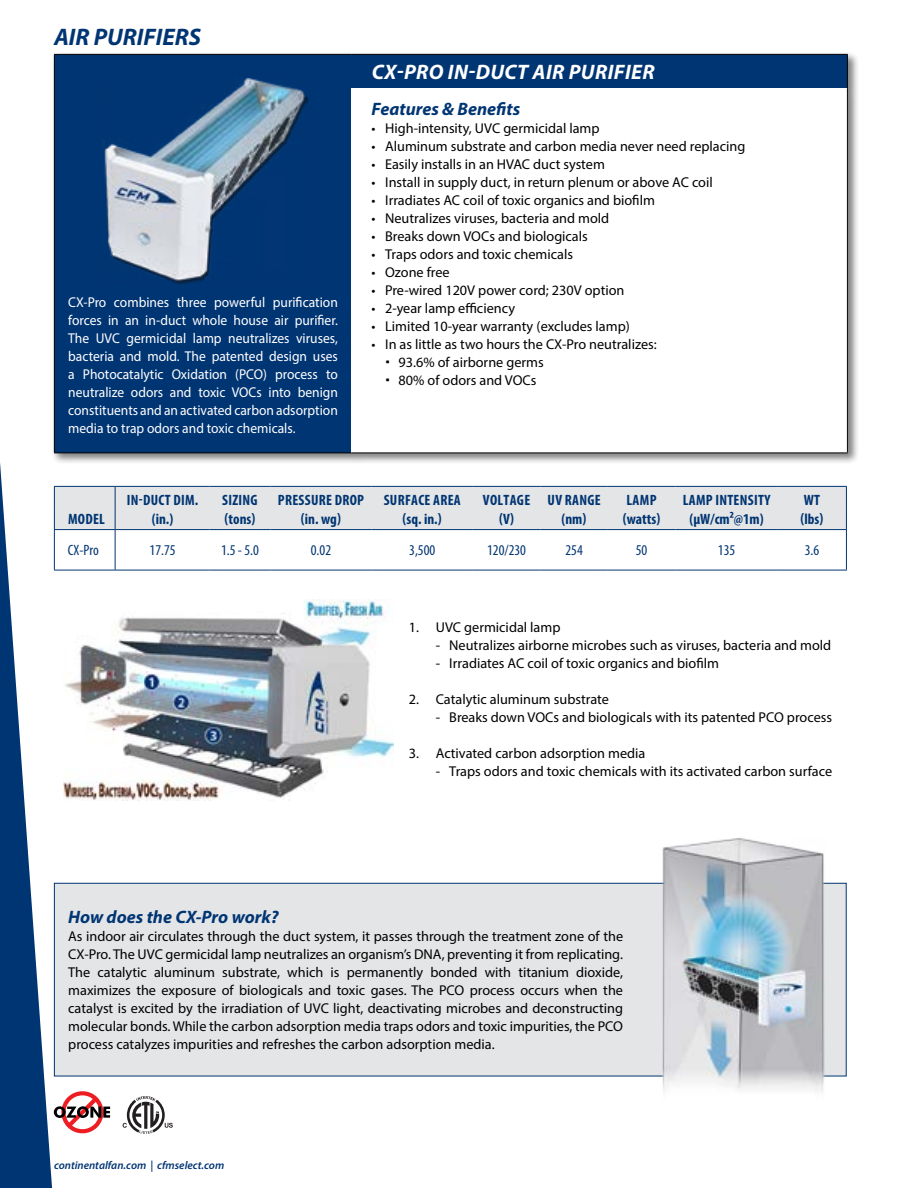
<style>
.page{position:relative;width:918px;height:1188px;background:#fff}
.page>*{position:absolute;margin:0;border:0;box-sizing:border-box;transform-origin:0 0}
.t1{font:italic 700 24px "Myriad Pro";color:#003573}
.t2{font:italic 700 21px "Myriad Pro";letter-spacing:.02em;color:#fff}
.t3{font:italic 700 18px "Myriad Pro";color:#003573}
.t4{font:700 condensed 15px "Myriad Pro";letter-spacing:.02em;color:#003573}
.t5{font:condensed 15px "Myriad Pro";color:#003573}
.t6{font:14.25px/18px "Myriad Pro";color:#000}
.t7{font:14.25px/18px "Myriad Pro";color:#fff;text-align:justify;scale:.95 1}
.t8{font:italic 600 11.25px "Myriad Pro";color:#003573}
</style>
<div class="page">
<svg style="left:0;top:463px;width:54px;height:725px;fill:#003573"></svg>
<div style="left:52px;top:52px;width:807px;height:412px;background:#000;opacity:.5"></div>
<div style="left:55px;top:55px;width:792px;height:398px;background:#003573"></div>
<div style="left:351px;top:88px;width:496px;height:365px;background:#fff"></div>
<hr style="left:54px;top:54px;width:297px;height:1px;background:#000">
<hr style="left:54px;top:55px;width:1px;height:33px;background:#000">
<hr style="left:54px;top:88px;width:1px;height:365px;background:#000">
<hr style="left:54px;top:453px;width:297px;height:1px;background:#000">
<hr style="left:351px;top:54px;width:497px;height:1px;background:#000">
<hr style="left:847px;top:55px;width:1px;height:33px;background:#000">
<hr style="left:847px;top:88px;width:1px;height:365px;background:#000">
<hr style="left:351px;top:453px;width:497px;height:1px;background:#000">
<svg style="left:123px;top:1096px;width:50px;height:38px"></svg>
<img style="left:103px;top:78px;width:205px;height:205px">
<svg style="left:54px;top:1091px;width:56px;height:42px"></svg>
<img style="left:64px;top:600px;width:330px;height:201px">
<hr style="left:115px;top:570px;width:95px;height:1px;background:#003573">
<hr style="left:210px;top:570px;width:60px;height:1px;background:#003573">
<hr style="left:270px;top:570px;width:102px;height:1px;background:#003573">
<hr style="left:372px;top:570px;width:101px;height:1px;background:#003573">
<hr style="left:473px;top:570px;width:67px;height:1px;background:#003573">
<hr style="left:540px;top:570px;width:68px;height:1px;background:#003573">
<hr style="left:608px;top:570px;width:67px;height:1px;background:#003573">
<hr style="left:675px;top:570px;width:103px;height:1px;background:#003573">
<hr style="left:778px;top:570px;width:69px;height:1px;background:#003573">
<svg style="left:54px;top:486px;width:793px;height:84px"></svg>
<hr style="left:54px;top:530px;width:1px;height:40px;background:#003573">
<hr style="left:115px;top:530px;width:1px;height:40px;background:#003573">
<hr style="left:54px;top:570px;width:61px;height:1px;background:#003573">
<div style="left:54px;top:883px;width:792px;height:193px;background:#e4e5e6"></div>
<div style="left:54px;top:883px;width:793px;height:193px;border:1px solid #003573"></div>
<img style="left:659px;top:838px;width:168px;height:254px">
<h1 class="t1" style="left:54px;top:21px;width:148px">AIR PURIFIERS</h1>
<p class="t7" style="left:68px;top:293px;width:285px">CX-Pro combines three powerful purification forces in an in-duct whole house air purifier.<br>The UVC germicidal lamp neutralizes viruses, bacteria and mold. The patented design uses a Photocatalytic Oxidation (PCO) process to neutralize odors and toxic VOCs into benign constituents and an activated carbon adsorption media to trap odors and toxic chemicals.</p>
<h2 class="t2" style="left:372px;top:59px;width:133px">CX-PRO In-Duct</h2>
<h2 class="t2" style="left:533px;top:59px;width:124px">AIR PURIFIER</h2>
<p class="t3" style="left:372px;top:97px;width:150px">Features &amp; Benefits</p>
<p class="t6" style="left:372px;top:119px;width:229px">• High-intensity, UVC germicidal lamp</p>
<p class="t6" style="left:372px;top:137px;width:375px">• Aluminum substrate and carbon media never need replacing</p>
<p class="t6" style="left:372px;top:155px;width:235px">• Easily installs in an HVAC duct system</p>
<p class="t6" style="left:372px;top:173px;width:343px">• Install in supply duct, in return plenum or above AC coil</p>
<p class="t6" style="left:372px;top:191px;width:285px">• Irradiates AC coil of toxic organics and biofilm</p>
<p class="t6" style="left:372px;top:209px;width:239px">• Neutralizes viruses, bacteria and mold</p>
<p class="t6" style="left:372px;top:227px;width:218px">• Breaks down VOCs and biologicals</p>
<p class="t6" style="left:372px;top:245px;width:203px">• Traps odors and toxic chemicals</p>
<p class="t6" style="left:372px;top:263px;width:80px">• Ozone free</p>
<p class="t6" style="left:372px;top:281px;width:254px">• Pre-wired 120V power cord; 230V option</p>
<p class="t6" style="left:372px;top:299px;width:145px">• 2-year lamp efficiency</p>
<p class="t6" style="left:372px;top:317px;width:260px">• Limited 10-year warranty (excludes lamp)</p>
<p class="t6" style="left:399px;top:335px;width:260px;text-indent:-27px">• In as little as two hours the CX-Pro neutralizes:<br>93.6% of airborne germs<br>80% of odors and VOCs</p>
<p class="t4" style="left:127px;top:491px;width:73px">IN-DUCT DIM.</p>
<p class="t4" style="left:222px;top:491px;width:37px">SIZING</p>
<p class="t4" style="left:278px;top:491px;width:88px">PRESSURE DROP</p>
<p class="t4" style="left:384px;top:491px;width:79px">SURFACE AREA</p>
<p class="t4" style="left:483px;top:491px;width:119px">VOLTAGE UV RANGE</p>
<p class="t4" style="left:627px;top:491px;width:31px">LAMP</p>
<p class="t4" style="left:683px;top:491px;width:89px">LAMP INTENSITY</p>
<p class="t4" style="left:804px;top:491px;width:18px">WT</p>
<p class="t4" style="left:68px;top:510px;width:38px">MODEL</p>
<p class="t4" style="left:152px;top:510px;width:23px">(in.)</p>
<p class="t4" style="left:225px;top:510px;width:32px">(tons)</p>
<p class="t4" style="left:301px;top:510px;width:42px">(in. wg)</p>
<p class="t4" style="left:403px;top:510px;width:41px">(sq. in.)</p>
<p class="t4" style="left:499px;top:510px;width:17px">(V)</p>
<p class="t4" style="left:562px;top:510px;width:26px">(nm)</p>
<p class="t4" style="left:623px;top:510px;width:39px">(watts)</p>
<p class="t4" style="left:690px;top:510px;width:76px">(μW/cm²@1m)</p>
<p class="t4" style="left:800px;top:510px;width:24px">(lbs)</p>
<p class="t5" style="left:68px;top:541px;width:33px">CX-Pro</p>
<p class="t5" style="left:150px;top:541px;width:28px">17.75</p>
<p class="t5" style="left:221px;top:541px;width:39px">1.5 - 5.0</p>
<p class="t5" style="left:311px;top:541px;width:22px">0.02</p>
<p class="t5" style="left:409px;top:541px;width:28px">3,500</p>
<p class="t5" style="left:487px;top:541px;width:40px">120/230</p>
<p class="t5" style="left:565px;top:541px;width:19px">254</p>
<p class="t5" style="left:636px;top:541px;width:13px">50</p>
<p class="t5" style="left:718px;top:541px;width:19px">135</p>
<p class="t5" style="left:805px;top:541px;width:16px">3.6</p>
<p class="t6" style="left:409px;top:618px;width:153px">1. UVC germicidal lamp</p>
<p class="t6" style="left:436px;top:636px;width:397px">- Neutralizes airborne microbes such as viruses, bacteria and mold</p>
<p class="t6" style="left:436px;top:654px;width:285px">- Irradiates AC coil of toxic organics and biofilm</p>
<p class="t6" style="left:409px;top:690px;width:202px">2. Catalytic aluminum substrate</p>
<p class="t6" style="left:436px;top:708px;width:398px">- Breaks down VOCs and biologicals with its patented PCO process</p>
<p class="t6" style="left:409px;top:744px;width:238px">3. Activated carbon adsorption media</p>
<p class="t6" style="left:436px;top:762px;width:398px">- Traps odors and toxic chemicals with its activated carbon surface</p>
<p class="t3" style="left:68px;top:906px;width:212px">How does the CX-Pro work?</p>
<p class="t6" style="left:68px;top:927px;width:556px;text-align:justify">As indoor air circulates through the duct system, it passes through the treatment zone of the CX-Pro. The UVC germicidal lamp neutralizes an organism’s DNA, preventing it from replicating.<br>The catalytic aluminum substrate, which is permanently bonded with titanium dioxide, maximizes the exposure of biologicals and toxic gases. The PCO process occurs when the catalyst is excited by the irradiation of UVC light, deactivating microbes and deconstructing molecular bonds. While the carbon adsorption media traps odors and toxic impurities, the PCO process catalyzes impurities and refreshes the carbon adsorption media.</p>
<p class="t8" style="left:54px;top:1158px;width:172px">continentalfan.com | cfmselect.com</p>
</div>
